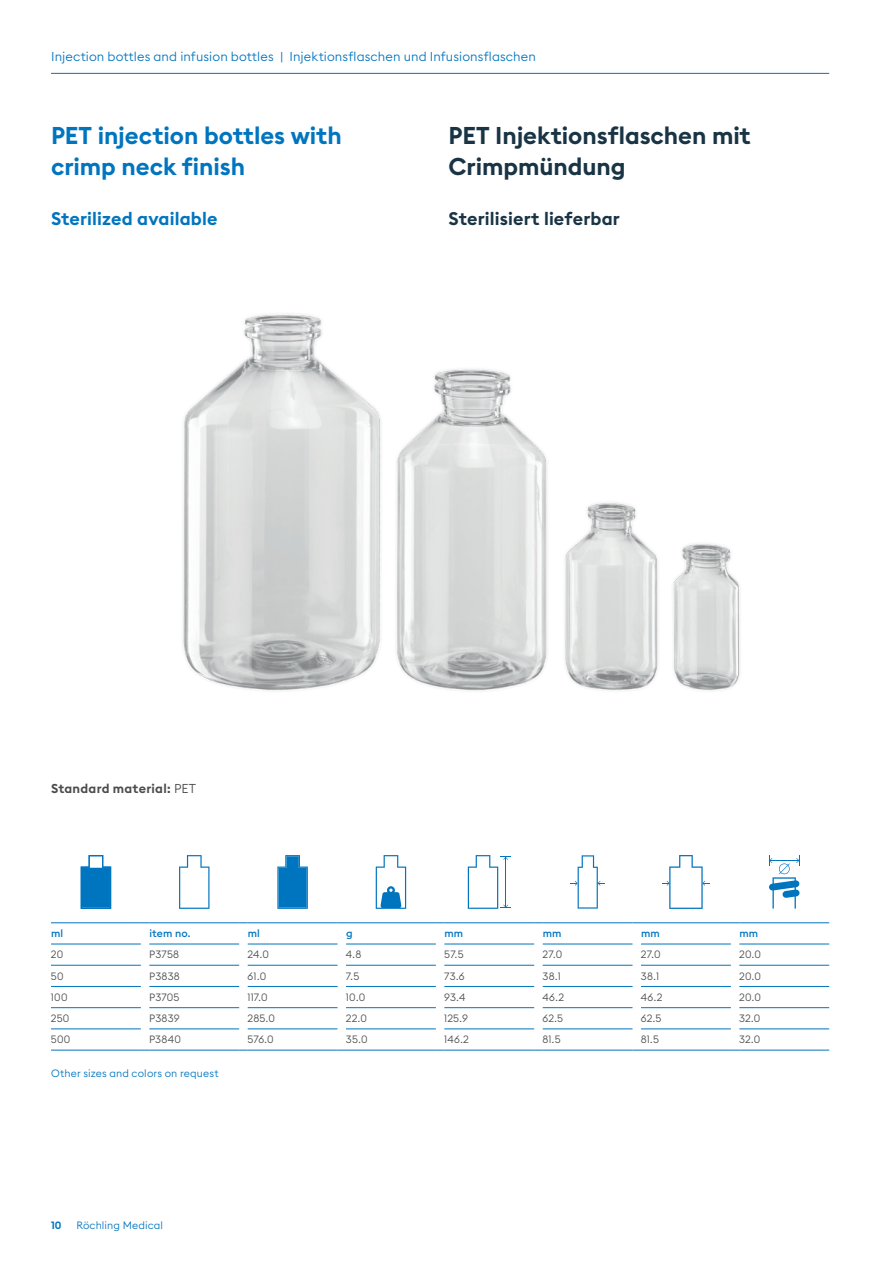
<style>
.page{position:relative;width:893px;height:1263px;background:#fff}
.page>*{position:absolute;margin:0;border:0;box-sizing:border-box;transform-origin:0 0}
.t1{font:600 24px/31.5px "Euclid Square";letter-spacing:-.005em;color:#0075bf}
.t2{font:600 24px/31.5px "Euclid Square";letter-spacing:-.005em;color:#193444}
.t3{font:600 18px "Euclid Square";letter-spacing:.01em;color:#193444}
.t4{font:600 18px "Euclid Square";letter-spacing:.01em;color:#0075bf}
.t5{font:300 12.75px "Euclid Square";letter-spacing:.01em;color:#0075bf}
.t6{font:600 12.75px "Euclid Square";letter-spacing:.02em;color:#4b4c4d}
.t7{font:300 10.5px "Euclid Square";letter-spacing:.015em;color:#4b4c4d}
.t8{font:300 10.5px "Euclid Square";letter-spacing:.015em;color:#0075bf}
.t9{font:500 10.5px "Euclid Square";letter-spacing:.02em;color:#0075bf}
.t10{font:600 10.5px "Euclid Square";color:#0075bf}
.s1{font-weight:300}
</style>
<div class="page">
<hr style="left:51px;top:73px;width:778px;height:1px;background:#0075bf">
<img style="left:183px;top:314px;width:557px;height:377px">
<hr style="left:51px;top:922px;width:90px;height:1px;background:#0075bf">
<hr style="left:51px;top:1050px;width:90px;height:1px;background:#0075bf">
<hr style="left:149px;top:1050px;width:90px;height:1px;background:#0075bf">
<hr style="left:248px;top:1050px;width:90px;height:1px;background:#0075bf">
<hr style="left:346px;top:1050px;width:90px;height:1px;background:#0075bf">
<hr style="left:444px;top:1050px;width:90px;height:1px;background:#0075bf">
<hr style="left:543px;top:1050px;width:89px;height:1px;background:#0075bf">
<hr style="left:641px;top:1050px;width:90px;height:1px;background:#0075bf">
<hr style="left:739px;top:1050px;width:90px;height:1px;background:#0075bf">
<hr style="left:51px;top:965px;width:90px;height:1px;background:#0075bf">
<hr style="left:149px;top:965px;width:90px;height:1px;background:#0075bf">
<hr style="left:248px;top:965px;width:90px;height:1px;background:#0075bf">
<hr style="left:346px;top:965px;width:90px;height:1px;background:#0075bf">
<hr style="left:444px;top:965px;width:90px;height:1px;background:#0075bf">
<hr style="left:543px;top:965px;width:89px;height:1px;background:#0075bf">
<hr style="left:641px;top:965px;width:90px;height:1px;background:#0075bf">
<hr style="left:739px;top:965px;width:90px;height:1px;background:#0075bf">
<hr style="left:51px;top:986px;width:90px;height:1px;background:#0075bf">
<hr style="left:149px;top:986px;width:90px;height:1px;background:#0075bf">
<hr style="left:248px;top:986px;width:90px;height:1px;background:#0075bf">
<hr style="left:346px;top:986px;width:90px;height:1px;background:#0075bf">
<hr style="left:444px;top:986px;width:90px;height:1px;background:#0075bf">
<hr style="left:543px;top:986px;width:89px;height:1px;background:#0075bf">
<hr style="left:641px;top:986px;width:90px;height:1px;background:#0075bf">
<hr style="left:739px;top:986px;width:90px;height:1px;background:#0075bf">
<hr style="left:51px;top:1007px;width:90px;height:1px;background:#0075bf">
<hr style="left:149px;top:1007px;width:90px;height:1px;background:#0075bf">
<hr style="left:248px;top:1007px;width:90px;height:1px;background:#0075bf">
<hr style="left:346px;top:1007px;width:90px;height:1px;background:#0075bf">
<hr style="left:444px;top:1007px;width:90px;height:1px;background:#0075bf">
<hr style="left:543px;top:1007px;width:89px;height:1px;background:#0075bf">
<hr style="left:641px;top:1007px;width:90px;height:1px;background:#0075bf">
<hr style="left:739px;top:1007px;width:90px;height:1px;background:#0075bf">
<hr style="left:51px;top:1029px;width:90px;height:1px;background:#0075bf">
<hr style="left:149px;top:1029px;width:90px;height:1px;background:#0075bf">
<hr style="left:248px;top:1029px;width:90px;height:1px;background:#0075bf">
<hr style="left:346px;top:1029px;width:90px;height:1px;background:#0075bf">
<hr style="left:444px;top:1029px;width:90px;height:1px;background:#0075bf">
<hr style="left:543px;top:1029px;width:89px;height:1px;background:#0075bf">
<hr style="left:641px;top:1029px;width:90px;height:1px;background:#0075bf">
<hr style="left:739px;top:1029px;width:90px;height:1px;background:#0075bf">
<hr style="left:51px;top:943px;width:90px;height:1px;background:#0075bf">
<hr style="left:149px;top:922px;width:90px;height:1px;background:#0075bf">
<hr style="left:149px;top:943px;width:90px;height:1px;background:#0075bf">
<hr style="left:248px;top:922px;width:90px;height:1px;background:#0075bf">
<hr style="left:248px;top:943px;width:90px;height:1px;background:#0075bf">
<hr style="left:346px;top:922px;width:90px;height:1px;background:#0075bf">
<hr style="left:346px;top:943px;width:90px;height:1px;background:#0075bf">
<hr style="left:444px;top:922px;width:90px;height:1px;background:#0075bf">
<hr style="left:444px;top:943px;width:90px;height:1px;background:#0075bf">
<hr style="left:543px;top:922px;width:89px;height:1px;background:#0075bf">
<hr style="left:543px;top:943px;width:89px;height:1px;background:#0075bf">
<hr style="left:641px;top:922px;width:90px;height:1px;background:#0075bf">
<hr style="left:641px;top:943px;width:90px;height:1px;background:#0075bf">
<hr style="left:739px;top:922px;width:90px;height:1px;background:#0075bf">
<hr style="left:739px;top:943px;width:90px;height:1px;background:#0075bf">
<svg style="left:81px;top:855px;width:30px;height:54px"></svg>
<svg style="left:179px;top:855px;width:30px;height:54px"></svg>
<svg style="left:277px;top:855px;width:31px;height:54px;background:#2589c8"></svg>
<svg style="left:376px;top:855px;width:30px;height:54px"></svg>
<svg style="left:468px;top:855px;width:43px;height:54px"></svg>
<svg style="left:570px;top:855px;width:35px;height:53px"></svg>
<svg style="left:662px;top:855px;width:48px;height:54px"></svg>
<svg style="left:769px;top:855px;width:31px;height:53px"></svg>
<p class="t5" style="left:51px;top:49px;width:486px">Injection bottles and infusion bottles | Injektionsflaschen und Infusionsflaschen</p>
<h1 class="t1" style="left:51px;top:120px;width:292px">PET injection bottles with crimp neck finish</h1>
<h2 class="t4" style="left:51px;top:207px;width:168px">Sterilized available</h2>
<h1 class="t2" style="left:449px;top:120px;width:304px">PET Injektionsflaschen mit<br>Crimpmündung</h1>
<h2 class="t3" style="left:449px;top:207px;width:173px">Sterilisiert lieferbar</h2>
<p class="t6" style="left:51px;top:780px;width:147px">Standard material: <span class="s1">PET</span></p>
<p class="t9" style="left:51px;top:927px;width:14px">ml</p>
<p class="t9" style="left:149px;top:927px;width:43px">item no.</p>
<p class="t9" style="left:248px;top:927px;width:14px">ml</p>
<p class="t9" style="left:346px;top:927px;width:8px">g</p>
<p class="t9" style="left:444px;top:927px;width:20px">mm</p>
<p class="t9" style="left:543px;top:927px;width:20px">mm</p>
<p class="t9" style="left:641px;top:927px;width:20px">mm</p>
<p class="t9" style="left:739px;top:927px;width:20px">mm</p>
<p class="t7" style="left:51px;top:948px;width:14px">20</p>
<p class="t7" style="left:149px;top:948px;width:31px">P3758</p>
<p class="t7" style="left:248px;top:948px;width:23px">24.0</p>
<p class="t7" style="left:346px;top:948px;width:17px">4.8</p>
<p class="t7" style="left:444px;top:948px;width:21px">57.5</p>
<p class="t7" style="left:543px;top:948px;width:21px">27.0</p>
<p class="t7" style="left:641px;top:948px;width:21px">27.0</p>
<p class="t7" style="left:739px;top:948px;width:23px">20.0</p>
<p class="t7" style="left:51px;top:969px;width:14px">50</p>
<p class="t7" style="left:149px;top:969px;width:32px">P3838</p>
<p class="t7" style="left:248px;top:969px;width:20px">61.0</p>
<p class="t7" style="left:346px;top:969px;width:15px">7.5</p>
<p class="t7" style="left:444px;top:969px;width:22px">73.6</p>
<p class="t7" style="left:543px;top:969px;width:20px">38.1</p>
<p class="t7" style="left:641px;top:969px;width:20px">38.1</p>
<p class="t7" style="left:739px;top:969px;width:23px">20.0</p>
<p class="t7" style="left:51px;top:990px;width:18px">100</p>
<p class="t7" style="left:149px;top:990px;width:32px">P3705</p>
<p class="t7" style="left:248px;top:990px;width:22px">117.0</p>
<p class="t7" style="left:346px;top:990px;width:21px">10.0</p>
<p class="t7" style="left:444px;top:990px;width:23px">93.4</p>
<p class="t7" style="left:543px;top:990px;width:23px">46.2</p>
<p class="t7" style="left:641px;top:990px;width:23px">46.2</p>
<p class="t7" style="left:739px;top:990px;width:23px">20.0</p>
<p class="t7" style="left:51px;top:1012px;width:20px">250</p>
<p class="t7" style="left:149px;top:1012px;width:32px">P3839</p>
<p class="t7" style="left:248px;top:1012px;width:29px">285.0</p>
<p class="t7" style="left:346px;top:1012px;width:23px">22.0</p>
<p class="t7" style="left:444px;top:1012px;width:25px">125.9</p>
<p class="t7" style="left:543px;top:1012px;width:22px">62.5</p>
<p class="t7" style="left:641px;top:1012px;width:22px">62.5</p>
<p class="t7" style="left:739px;top:1012px;width:23px">32.0</p>
<p class="t7" style="left:51px;top:1033px;width:21px">500</p>
<p class="t7" style="left:149px;top:1033px;width:33px">P3840</p>
<p class="t7" style="left:248px;top:1033px;width:28px">576.0</p>
<p class="t7" style="left:346px;top:1033px;width:23px">35.0</p>
<p class="t7" style="left:444px;top:1033px;width:26px">146.2</p>
<p class="t7" style="left:542px;top:1033px;width:20px">81.5</p>
<p class="t7" style="left:641px;top:1033px;width:20px">81.5</p>
<p class="t7" style="left:739px;top:1033px;width:23px">32.0</p>
<p class="t8" style="left:51px;top:1066px;width:169px">Other sizes and colors on request</p>
<p class="t10" style="left:51px;top:1218px;width:12px">10</p>
<p class="t8" style="left:77px;top:1218px;width:88px">Röchling Medical</p>
</div>
